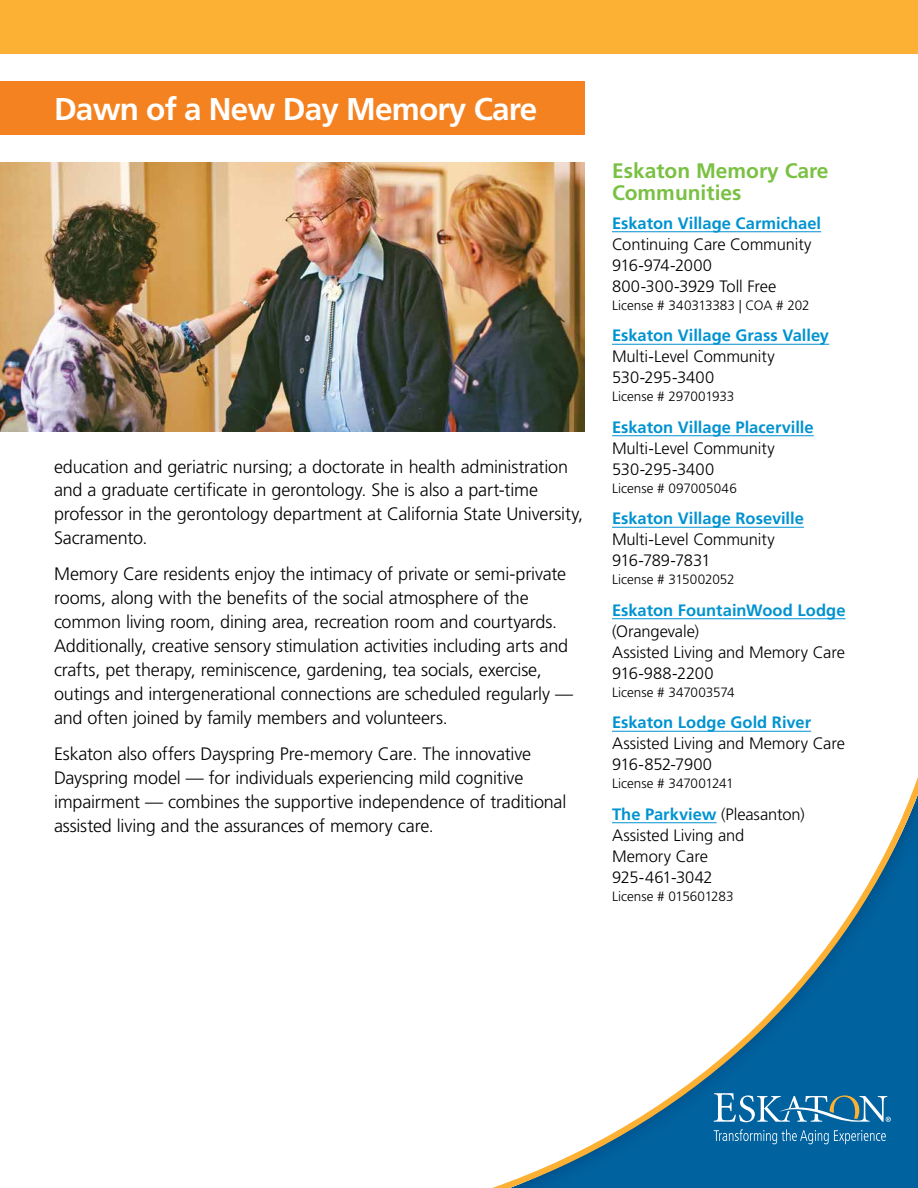
<style>
.page{position:relative;width:918px;height:1188px;background:#fff}
.page>*{position:absolute;margin:0;border:0;box-sizing:border-box;transform-origin:0 0}
.t1{font:700 31.5px "Frutiger LT Std";letter-spacing:-.025em;color:#fff}
.t2{font:700 21px/22.5px "Frutiger LT Std";color:#7ac143}
.t3{font:300 18px/24px "Frutiger LT Std";letter-spacing:-.01em;color:#000}
.t4{font:300 16.5px/21px "Frutiger LT Std";letter-spacing:-.01em;color:#000}
.t5{font:700 16.5px "Frutiger LT Std";color:#0093d0}
.t6{font:300 13.5px "Frutiger LT Std";letter-spacing:-.005em;color:#000}
.s1{font-weight:700;color:#0093d0}
</style>
<div class="page">
<svg style="left:492px;top:777px;width:426px;height:411px"></svg>
<svg style="left:714px;top:1129px;width:172px;height:15px;background:#2b7cae"></svg>
<svg style="left:714px;top:1093px;width:177px;height:29px;background:#4188b0"></svg>
<div style="left:0;top:0;width:918px;height:54px;background:#fcb134"></div>
<div style="left:0;top:81px;width:585px;height:54px;background:#f58220"></div>
<img style="left:0;top:162px;width:585px;height:270px">
<hr style="left:612px;top:231px;width:209px;height:1px;background:#0093d0">
<hr style="left:612px;top:344px;width:217px;height:1px;background:#0093d0">
<hr style="left:612px;top:435px;width:202px;height:1px;background:#0093d0">
<hr style="left:612px;top:527px;width:192px;height:1px;background:#0093d0">
<hr style="left:612px;top:618px;width:234px;height:1px;background:#0093d0">
<hr style="left:612px;top:731px;width:199px;height:1px;background:#0093d0">
<hr style="left:612px;top:822px;width:105px;height:1px;background:#0093d0">
<h1 class="t1" style="left:54px;top:90px;width:485px">Dawn of a New Day Memory Care</h1>
<p class="t3" style="left:54px;top:455px;width:531px">education and geriatric nursing; a doctorate in health administration and a graduate certificate in gerontology. She is also a part-time professor in the gerontology department at California State University, Sacramento.</p>
<p class="t3" style="left:54px;top:563px;width:521px">Memory Care residents enjoy the intimacy of private or semi-private rooms, along with the benefits of the social atmosphere of the common living room, dining area, recreation room and courtyards.<br>Additionally, creative sensory stimulation activities including arts and crafts, pet therapy, reminiscence, gardening, tea socials, exercise, outings and intergenerational connections are scheduled regularly — and often joined by family members and volunteers.</p>
<p class="t3" style="left:54px;top:742px;width:514px">Eskaton also offers Dayspring Pre-memory Care. The innovative Dayspring model — for individuals experiencing mild cognitive impairment — combines the supportive independence of traditional assisted living and the assurances of memory care.</p>
<p class="t2" style="left:612px;top:159px;width:218px">Eskaton Memory Care<br>Communities</p>
<p class="t5" style="left:612px;top:213px;width:211px">Eskaton Village Carmichael</p>
<p class="t4" style="left:612px;top:234px;width:201px">Continuing Care Community<br>916-974-2000<br>800-300-3929 Toll Free</p>
<p class="t6" style="left:612px;top:297px;width:199px">License # 340313383 | COA # 202</p>
<p class="t5" style="left:612px;top:326px;width:219px">Eskaton Village Grass Valley</p>
<p class="t4" style="left:612px;top:346px;width:164px">Multi-Level Community<br>530-295-3400</p>
<p class="t6" style="left:612px;top:389px;width:124px">License # 297001933</p>
<p class="t5" style="left:612px;top:417px;width:203px">Eskaton Village Placerville</p>
<p class="t4" style="left:612px;top:438px;width:164px">Multi-Level Community<br>530-295-3400</p>
<p class="t6" style="left:612px;top:480px;width:126px">License # 097005046</p>
<p class="t5" style="left:612px;top:509px;width:193px">Eskaton Village Roseville</p>
<p class="t4" style="left:612px;top:529px;width:164px">Multi-Level Community<br>916-789-7831</p>
<p class="t6" style="left:612px;top:572px;width:124px">License # 315002052</p>
<p class="t5" style="left:612px;top:600px;width:235px">Eskaton FountainWood Lodge</p>
<p class="t4" style="left:612px;top:621px;width:234px">(Orangevale)<br>Assisted Living and Memory Care<br>916-988-2200</p>
<p class="t6" style="left:612px;top:684px;width:124px">License # 347003574</p>
<p class="t5" style="left:612px;top:713px;width:201px">Eskaton Lodge Gold River</p>
<p class="t4" style="left:612px;top:733px;width:234px">Assisted Living and Memory Care<br>916-852-7900</p>
<p class="t6" style="left:612px;top:776px;width:123px">License # 347001241</p>
<p class="t4" style="left:612px;top:804px;width:194px"><span class="s1">The Parkview</span> (Pleasanton)<br>Assisted Living and<br>Memory Care<br>925-461-3042</p>
<p class="t6" style="left:612px;top:888px;width:123px">License # 015601283</p>
</div>
